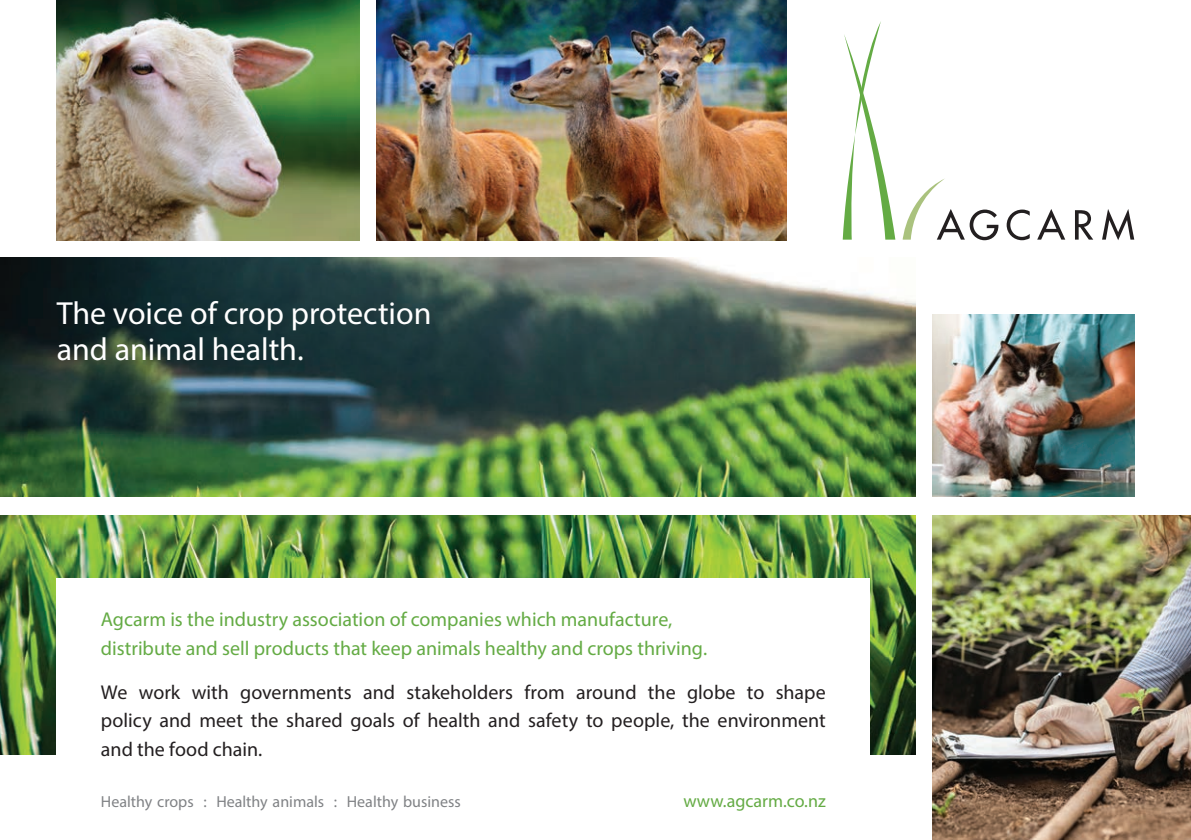
<style>
.page{position:relative;width:1191px;height:840px;background:#fff}
.page>*{position:absolute;margin:0;border:0;box-sizing:border-box;transform-origin:0 0}
.t1{font:32px "Myriad Pro";color:#fff}
.Paragraph_Style_1{font:20px/28.4px "Myriad Pro";color:#231f20;text-align:justify}
.Paragraph_Style_1-2{font:20px/29px "Myriad Pro";color:#64ab44}
.Paragraph_Style_1-3{font:18px "Myriad Pro";color:#64ab44}
.Paragraph_Style_1-4{font:16px "Myriad Pro";color:#808285}
</style>
<div class="page">
<img style="left:57px;top:0;width:302px;height:240px">
<img style="left:376px;top:0;width:410px;height:240px">
<img style="left:0;top:257px;width:915px;height:497px">
<img style="left:932px;top:314px;width:202px;height:183px">
<img style="left:932px;top:515px;width:259px;height:324px">
<div style="left:57px;top:577px;width:813px;height:190px;background:#fff"></div>
<svg style="left:1006px;top:209px;width:23px;height:31px"></svg>
<svg style="left:1037px;top:209px;width:28px;height:30px"></svg>
<svg style="left:1075px;top:210px;width:18px;height:29px"></svg>
<svg style="left:1102px;top:209px;width:32px;height:31px"></svg>
<svg style="left:842px;top:21px;width:53px;height:218px"></svg>
<svg style="left:902px;top:178px;width:96px;height:62px"></svg>
<div style="left:55px;top:298px;width:384px;height:71px;background:#231f20;opacity:.17"></div>
<div style="left:0;top:497px;width:1191px;height:17px;background:#fff"></div>
<p class="t1" style="left:57px;top:293px;width:376px">The voice of crop protection</p>
<p class="t1" style="left:57px;top:329px;width:248px">and animal health.</p>
<p class="Paragraph_Style_1-2" style="left:101px;top:604px;width:608px">Agcarm is the industry association of companies which manufacture, distribute and sell products that keep animals healthy and crops thriving.</p>
<p class="Paragraph_Style_1" style="left:101px;top:677px;width:726px">We work with governments and stakeholders from around the globe to shape policy and meet the shared goals of health and safety to people, the environment and the food chain.</p>
<p class="Paragraph_Style_1-4" style="left:101px;top:790px;width:361px">Healthy crops : Healthy animals : Healthy business</p>
<p class="Paragraph_Style_1-3" style="left:683px;top:788px;width:144px">www.agcarm.co.nz</p>
</div>
